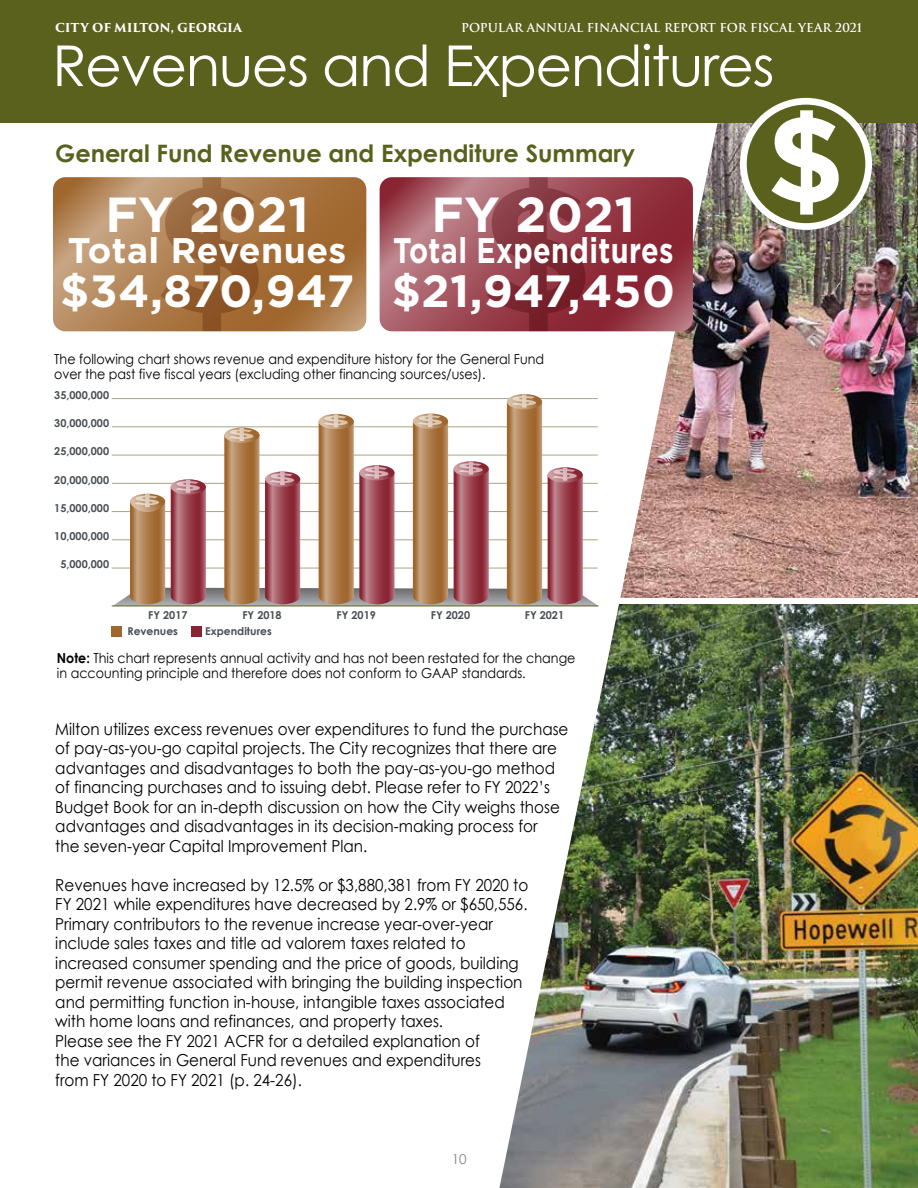
<style>
.page{position:relative;width:918px;height:1188px;background:#fff}
.page>*{position:absolute;margin:0;border:0;box-sizing:border-box;transform-origin:0 0}
.t1{font:56.4px "Century Gothic";letter-spacing:-.025em;color:#fff}
.t2{font:700 49.2px "Gotham";letter-spacing:.015em;color:#fff}
.t3{font:700 45.15px "Gotham";letter-spacing:.015em;color:#fff}
.t4{font:700 35.55px "Gotham";letter-spacing:.015em;color:#fff;scale:.81 1}
.t5{font:700 35.55px "Gotham";letter-spacing:.015em;color:#fff}
.t6{font:700 24px "Century Gothic";color:#59611d}
.t7{font:16.5px/19.5px "Century Gothic";color:#000;scale:.92 1}
.t8{font:13.8px/15.1px "Century Gothic";color:#000;scale:.92 1}
.t9{font:13.5px "Century Gothic";color:#808285}
.t10{font:600 12px "Trajan Pro 3";letter-spacing:-.005em;color:#fff}
.t11{font:700 12px "Trajan Pro 3";letter-spacing:-.02em;color:#fff}
.t12{font:700 10.8px "Century Gothic";color:#4a4f54}
.s1{font-weight:700}
</style>
<div class="page">
<img style="left:617px;top:123px;width:301px;height:475px">
<img style="left:499px;top:604px;width:419px;height:584px">
<div style="left:0;top:0;width:918px;height:123px;background:#59611d"></div>
<hr style="left:112px;top:426px;width:486px;height:1px;background:#a4a883">
<svg style="left:740px;top:98px;width:132px;height:132px"></svg>
<svg style="left:380px;top:177px;width:313px;height:154px;background:#9f4c57"></svg>
<svg style="left:487px;top:177px;width:98px;height:154px;background:#8c3943"></svg>
<svg style="left:53px;top:177px;width:313px;height:154px;background:#af7f50"></svg>
<svg style="left:161px;top:177px;width:98px;height:154px;background:#9e6b3d"></svg>
<div style="left:112px;top:626px;width:10px;height:10px;background:#9f662d"></div>
<div style="left:192px;top:626px;width:10px;height:10px;background:#8a2432"></div>
<hr style="left:112px;top:568px;width:486px;height:1px;background:#a4a883">
<hr style="left:112px;top:539px;width:486px;height:1px;background:#a4a883">
<hr style="left:112px;top:483px;width:486px;height:1px;background:#a4a883">
<hr style="left:112px;top:511px;width:486px;height:1px;background:#a4a883">
<hr style="left:112px;top:455px;width:486px;height:1px;background:#a4a883">
<hr style="left:112px;top:398px;width:486px;height:1px;background:#a4a883">
<hr style="left:112px;top:606px;width:487px;height:1px;background:#59611d">
<svg style="left:113px;top:394px;width:486px;height:212px"></svg>
<p class="t11" style="left:55px;top:19px;width:188px">CITY OF MILTON, GEORGIA</p>
<p class="t10" style="left:461px;top:19px;width:403px">POPULAR ANNUAL FINANCIAL REPORT FOR FISCAL YEAR 2021</p>
<h1 class="t1" style="left:52px;top:26px;width:724px">Revenues and Expenditures</h1>
<h3 class="t6" style="left:55px;top:135px;width:581px">General Fund Revenue and Expenditure Summary</h3>
<h2 class="t2" style="left:105px;top:182px;width:205px">FY 2021</h2>
<h3 class="t5" style="left:68px;top:227px;width:280px">Total Revenues</h3>
<h3 class="t3" style="left:60px;top:261px;width:296px">$34,870,947</h3>
<h2 class="t2" style="left:432px;top:182px;width:205px">FY 2021</h2>
<h3 class="t4" style="left:393px;top:227px;width:348px">Total Expenditures</h3>
<h3 class="t3" style="left:392px;top:261px;width:285px">$21,947,450</h3>
<p class="t8" style="left:54px;top:351px;width:534px">The following chart shows revenue and expenditure history for the General Fund over the past five fiscal years (excluding other financing sources/uses).</p>
<p class="t12" style="left:54px;top:387px;width:56px">35,000,000</p>
<p class="t12" style="left:54px;top:415px;width:56px">30,000,000</p>
<p class="t12" style="left:54px;top:443px;width:56px">25,000,000</p>
<p class="t12" style="left:54px;top:472px;width:56px">20,000,000</p>
<p class="t12" style="left:54px;top:500px;width:56px">15,000,000</p>
<p class="t12" style="left:54px;top:528px;width:56px">10,000,000</p>
<p class="t12" style="left:60px;top:556px;width:50px">5,000,000</p>
<p class="t12" style="left:148px;top:607px;width:41px">FY 2017</p>
<p class="t12" style="left:242px;top:607px;width:41px">FY 2018</p>
<p class="t12" style="left:337px;top:607px;width:41px">FY 2019</p>
<p class="t12" style="left:431px;top:607px;width:41px">FY 2020</p>
<p class="t12" style="left:525px;top:607px;width:41px">FY 2021</p>
<p class="t12" style="left:127px;top:623px;width:52px">Revenues</p>
<p class="t12" style="left:205px;top:623px;width:68px">Expenditures</p>
<p class="t8" style="left:57px;top:650px;width:565px"><span class="s1">Note:</span> This chart represents annual activity and has not been restated for the change in accounting principle and therefore does not conform to GAAP standards.</p>
<p class="t7" style="left:55px;top:719px;width:559px">Milton utilizes excess revenues over expenditures to fund the purchase of pay-as-you-go capital projects. The City recognizes that there are advantages and disadvantages to both the pay-as-you-go method of financing purchases and to issuing debt. Please refer to FY 2022’s Budget Book for an in-depth discussion on how the City weighs those advantages and disadvantages in its decision-making process for<br>the seven-year Capital Improvement Plan.</p>
<p class="t7" style="left:55px;top:875px;width:516px">Revenues have increased by 12.5% or $3,880,381 from FY 2020 to FY 2021 while expenditures have decreased by 2.9% or $650,556.<br>Primary contributors to the revenue increase year-over-year include sales taxes and title ad valorem taxes related to increased consumer spending and the price of goods, building permit revenue associated with bringing the building inspection and permitting function in-house, intangible taxes associated with home loans and refinances, and property taxes.<br>Please see the FY 2021 ACFR for a detailed explanation of<br>the variances in General Fund revenues and expenditures<br>from FY 2020 to FY 2021 (p. 24-26).</p>
<p class="t9" style="left:452px;top:1149px;width:16px">10</p>
</div>
